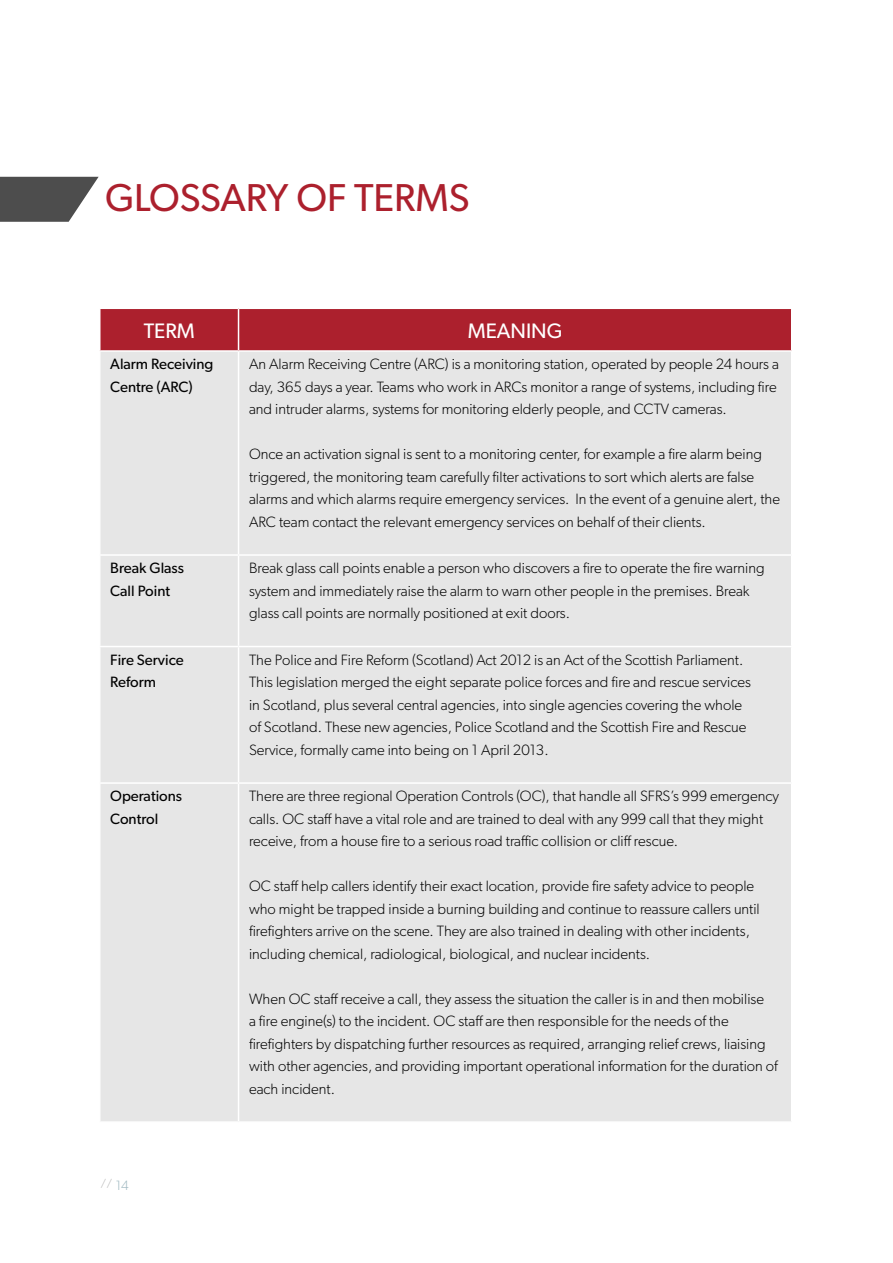
<style>
.page{position:relative;width:893px;height:1263px;background:#fff}
.page>*{position:absolute;margin:0;border:0;box-sizing:border-box;transform-origin:0 0}
.t1{font:39px "Gibson";color:#ac202d}
.t2{font:21px "Gibson";color:#fff}
.t3{font:300 15px/22.5px "Gibson";color:#000}
.t4{font:15px/22.5px "Gibson";color:#000}
.t5{font:300 10.5px "Gibson";color:#b3b3b3}
.s1{font-size:13.5px;color:#4d7b8b}
</style>
<div class="page">
<div style="left:100px;top:309px;width:691px;height:41px;background:#ac202d"></div>
<div style="left:100px;top:352px;width:691px;height:769px;background:#e6e6e6"></div>
<hr style="left:238px;top:309px;width:1px;height:41px;background:#fff">
<hr style="left:238px;top:352px;width:1px;height:202px;background:#fff">
<hr style="left:99px;top:554px;width:140px;height:2px;background:#fff">
<hr style="left:239px;top:554px;width:553px;height:2px;background:#fff">
<hr style="left:238px;top:556px;width:1px;height:90px;background:#fff">
<hr style="left:99px;top:646px;width:140px;height:1px;background:#fff">
<hr style="left:239px;top:646px;width:553px;height:1px;background:#fff">
<hr style="left:238px;top:647px;width:1px;height:135px;background:#fff">
<hr style="left:99px;top:782px;width:140px;height:2px;background:#fff">
<hr style="left:239px;top:782px;width:553px;height:2px;background:#fff">
<hr style="left:238px;top:784px;width:1px;height:337px;background:#fff">
<svg style="left:0;top:177px;width:99px;height:45px"></svg>
<p class="t1" style="left:105px;top:174px;width:366px">GLOSSARY OF TERMS</p>
<p class="t2" style="left:144px;top:318px;width:52px">TERM</p>
<p class="t2" style="left:468px;top:318px;width:96px">MEANING</p>
<p class="t4" style="left:110px;top:352px;width:105px">Alarm Receiving<br>Centre (ARC)</p>
<p class="t3" style="left:249px;top:352px;width:531px">An Alarm Receiving Centre (ARC) is a monitoring station, operated by people 24 hours a day, 365 days a year. Teams who work in ARCs monitor a range of systems, including fire and intruder alarms, systems for monitoring elderly people, and CCTV cameras.</p>
<p class="t3" style="left:249px;top:442px;width:532px">Once an activation signal is sent to a monitoring center, for example a fire alarm being triggered, the monitoring team carefully filter activations to sort which alerts are false alarms and which alarms require emergency services. In the event of a genuine alert, the ARC team contact the relevant emergency services on behalf of their clients.</p>
<p class="t4" style="left:110px;top:556px;width:75px">Break Glass</p>
<p class="t4" style="left:110px;top:579px;width:61px">Call Point</p>
<p class="t3" style="left:249px;top:556px;width:517px">Break glass call points enable a person who discovers a fire to operate the fire warning system and immediately raise the alarm to warn other people in the premises. Break glass call points are normally positioned at exit doors.</p>
<p class="t4" style="left:110px;top:648px;width:75px">Fire Service<br>Reform</p>
<p class="t3" style="left:249px;top:648px;width:503px">The Police and Fire Reform (Scotland) Act 2012 is an Act of the Scottish Parliament.<br>This legislation merged the eight separate police forces and fire and rescue services in Scotland, plus several central agencies, into single agencies covering the whole of Scotland. These new agencies, Police Scotland and the Scottish Fire and Rescue Service, formally came into being on 1 April 2013.</p>
<p class="t4" style="left:110px;top:784px;width:73px">Operations<br>Control</p>
<p class="t3" style="left:249px;top:784px;width:531px">There are three regional Operation Controls (OC), that handle all SFRS’s 999 emergency calls. OC staff have a vital role and are trained to deal with any 999 call that they might receive, from a house fire to a serious road traffic collision or cliff rescue.</p>
<p class="t3" style="left:249px;top:874px;width:512px">OC staff help callers identify their exact location, provide fire safety advice to people who might be trapped inside a burning building and continue to reassure callers until firefighters arrive on the scene. They are also trained in dealing with other incidents, including chemical, radiological, biological, and nuclear incidents.</p>
<p class="t3" style="left:249px;top:987px;width:530px">When OC staff receive a call, they assess the situation the caller is in and then mobilise<br>a fire engine(s) to the incident. OC staff are then responsible for the needs of the firefighters by dispatching further resources as required, arranging relief crews, liaising with other agencies, and providing important operational information for the duration of each incident.</p>
<p class="t5" style="left:101px;top:1177px;width:29px">// <span class="s1">14</span></p>
</div>
